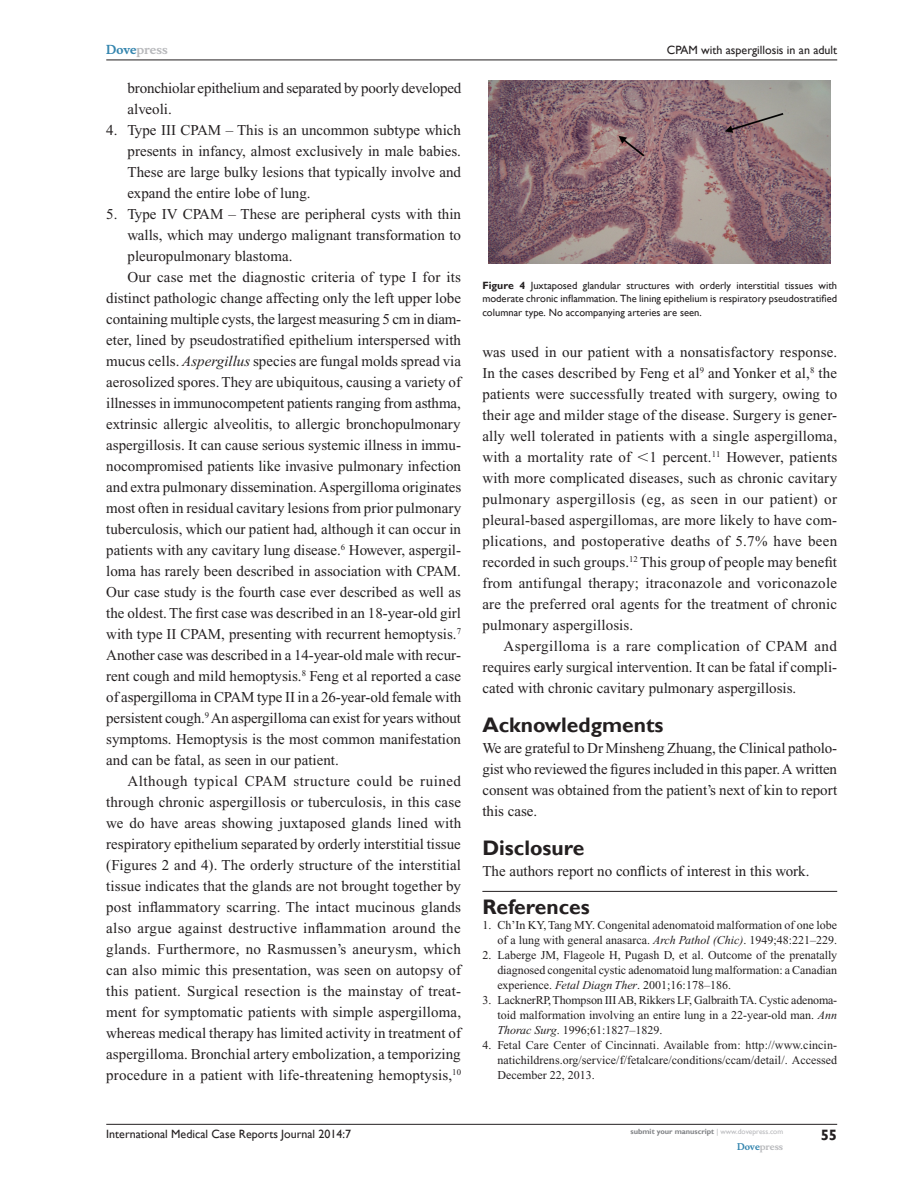
<style>
.page{position:relative;width:918px;height:1188px;background:#fff}
.page>*{position:absolute;margin:0;border:0;box-sizing:border-box;transform-origin:0 0}
.RefH{font:700 21px "Gill Sans";color:#231f20}
.Tx{font:15px/21px "Times New Roman";letter-spacing:.01em;color:#231f20;text-align:justify}
.NL-m{font:15px/21px "Times New Roman";color:#231f20;text-align:justify}
.TxF{font:15px/21px "Times New Roman";color:#231f20;text-align:justify}
.RunFolio-R{font:700 15px "Gill Sans";color:#231f20}
.RefNL1{font:12px/15px "Times New Roman";color:#231f20;text-align:justify}
.RunF-R{font:12px "Gill Sans";color:#231f20}
.RunH-R{font:12px "Gill Sans";color:#231f20}
.RunH-Brand-R{font:700 12px "Musee";color:#b8b9bc}
.FC{font:10.5px/13.5px "Gill Sans";color:#231f20;text-align:justify}
.RunF-Brand-R{font:700 9px "Musee";color:#b8b9bc}
.RunF-SubmityourMS-R{font:700 7.5px "Gill Sans";color:#808285}
.s1{color:#3485ae}
.s2{font-style:italic}
.s3{font-weight:700}
.s4{font-family:"Mathematical Pi One"}
.s5{font-weight:400;color:#b8b9bc}
</style>
<div class="page">
<hr style="left:106px;top:1124px;width:731px;height:1px;background:#231f20">
<hr style="left:106px;top:60px;width:731px;height:1px;background:#231f20">
<hr style="left:482px;top:891px;width:355px;height:1px;background:#231f20">
<img style="left:489px;top:81px;width:342px;height:183px">
<p class="RunH-Brand-R" style="left:106px;top:43px;width:63px"><span class="s1">Dove</span>press</p>
<p class="NL-m" style="left:128px;top:77px;width:335px">bronchiolar epithelium and separated by poorly developed alveoli.</p>
<p class="NL-m" style="left:128px;top:119px;width:335px;text-indent:-21px">4. Type III CPAM – This is an uncommon subtype which presents in infancy, almost exclusively in male babies.<br>These are large bulky lesions that typically involve and expand the entire lobe of lung.</p>
<p class="NL-m" style="left:128px;top:203px;width:335px;text-indent:-21px">5. Type IV CPAM – These are peripheral cysts with thin walls, which may undergo malignant transformation to pleuropulmonary blastoma.</p>
<p class="Tx" style="left:106px;top:266px;width:356px;text-indent:21px">Our case met the diagnostic criteria of type I for its distinct pathologic change affecting only the left upper lobe containing multiple cysts, the largest measuring 5 cm in diam&shy;eter, lined by pseudostratified epithelium interspersed with mucus cells. <span class="s2">Aspergillus</span> species are fungal molds spread via aerosolized spores. They are ubiquitous, causing a variety of illnesses in immunocompetent patients ranging from asthma, extrinsic allergic alveolitis, to allergic bronchopulmonary aspergillosis. It can cause serious systemic illness in immu&shy;nocompromised patients like invasive pulmonary infection and extra pulmonary dissemination. Aspergilloma originates most often in residual cavitary lesions from prior pulmonary tuberculosis, which our patient had, although it can occur in patients with any cavitary lung disease.<sup>6</sup> However, aspergil&shy;loma has rarely been described in association with CPAM.<br>Our case study is the fourth case ever described as well as the oldest. The first case was described in an 18-year-old girl with type II CPAM, presenting with recurrent hemoptysis.<sup>7<br></sup>Another case was described in a 14-year-old male with recur&shy;rent cough and mild hemoptysis.<sup>8</sup> Feng et al reported a case of aspergilloma in CPAM type II in a 26-year-old female with persistent cough.<sup>9</sup> An aspergilloma can exist for years without symptoms. Hemoptysis is the most common manifestation and can be fatal, as seen in our patient.</p>
<p class="Tx" style="left:106px;top:770px;width:356px;text-indent:21px">Although typical CPAM structure could be ruined through chronic aspergillosis or tuberculosis, in this case we do have areas showing juxtaposed glands lined with respiratory epithelium separated by orderly interstitial tissue (Figures 2 and 4). The orderly structure of the interstitial tissue indicates that the glands are not brought together by post inflammatory scarring. The intact mucinous glands also argue against destructive inflammation around the glands. Furthermore, no Rasmussen’s aneurysm, which can also mimic this presentation, was seen on autopsy of this patient. Surgical resection is the mainstay of treat&shy;ment for symptomatic patients with simple aspergilloma, whereas medical therapy has limited activity in treatment of aspergilloma. Bronchial artery embolization, a temporizing procedure in a patient with life-threatening hemoptysis,<sup>10</sup></p>
<p class="RunH-R" style="left:667px;top:43px;width:172px">CPAM with aspergillosis in an adult</p>
<p class="FC" style="left:482px;top:279px;width:356px"><span class="s3">Figure 4</span> Juxtaposed glandular structures with orderly interstitial tissues with moderate chronic inflammation. The lining epithelium is respiratory pseudostratified columnar type. No accompanying arteries are seen.</p>
<p class="Tx" style="left:482px;top:342px;width:356px">was used in our patient with a nonsatisfactory response.<br>In the cases described by Feng et al<sup>9</sup> and Yonker et al,<sup>8</sup> the patients were successfully treated with surgery, owing to their age and milder stage of the disease. Surgery is gener&shy;ally well tolerated in patients with a single aspergilloma, with a mortality rate of <span class="s4">,</span>1 percent.<sup>11</sup> However, patients with more complicated diseases, such as chronic cavitary pulmonary aspergillosis (eg, as seen in our patient) or pleural-based aspergillomas, are more likely to have com&shy;plications, and postoperative deaths of 5.7% have been recorded in such groups.<sup>12</sup> This group of people may benefit from antifungal therapy; itraconazole and voriconazole are the preferred oral agents for the treatment of chronic pulmonary aspergillosis.</p>
<p class="Tx" style="left:482px;top:636px;width:356px;text-indent:21px">Aspergilloma is a rare complication of CPAM and requires early surgical intervention. It can be fatal if compli&shy;cated with chronic cavitary pulmonary aspergillosis.</p>
<h1 class="RefH" style="left:482px;top:712px;width:183px">Acknowledgments</h1>
<p class="TxF" style="left:482px;top:738px;width:356px">We are grateful to Dr Minsheng Zhuang, the Clinical patholo&shy;gist who reviewed the figures included in this paper. A written consent was obtained from the patient’s next of kin to report this case.</p>
<h1 class="RefH" style="left:482px;top:835px;width:103px">Disclosure</h1>
<p class="TxF" style="left:482px;top:861px;width:329px">The authors report no conflicts of interest in this work.</p>
<p class="RefH" style="left:482px;top:895px;width:109px">References</p>
<p class="RefNL1" style="left:482px;top:918px;width:356px;text-align:right">1. Ch’In KY, Tang MY. Congenital adenomatoid malformation of one lobe of a lung with general anasarca. <span class="s2">Arch Pathol (Chic)</span>. 1949;48:221–229.</p>
<p class="RefNL1" style="left:497px;top:948px;width:341px;text-indent:-15px">2. Laberge JM, Flageole H, Pugash D, et al. Outcome of the prenatally diagnosed congenital cystic adenomatoid lung malformation: a Canadian experience. <span class="s2">Fetal Diagn Ther</span>. 2001;16:178–186.</p>
<p class="RefNL1" style="left:497px;top:993px;width:341px;text-indent:-15px">3. LacknerRP, Thompson III AB, Rikkers LF, Galbraith TA. Cystic adenoma&shy;toid malformation involving an entire lung in a 22-year-old man. <span class="s2">Ann Thorac Surg</span>. 1996;61:1827–1829.</p>
<p class="RefNL1" style="left:497px;top:1038px;width:341px;text-indent:-15px">4. Fetal Care Center of Cincinnati. Available from: http://www.cincin&shy;natichildrens.org/service/f/fetalcare/conditions/ccam/detail/. Accessed December 22, 2013.</p>
<p class="RunF-R" style="left:106px;top:1127px;width:246px">International Medical Case Reports Journal 2014:7</p>
<p class="RunF-SubmityourMS-R" style="left:631px;top:1127px;width:154px">submit your manuscript <span class="s5">| www.dovepress.com</span></p>
<p class="RunF-Brand-R" style="left:737px;top:1141px;width:48px"><span class="s1">Dove</span>press</p>
<p class="RunFolio-R" style="left:821px;top:1126px;width:18px">55</p>
</div>
